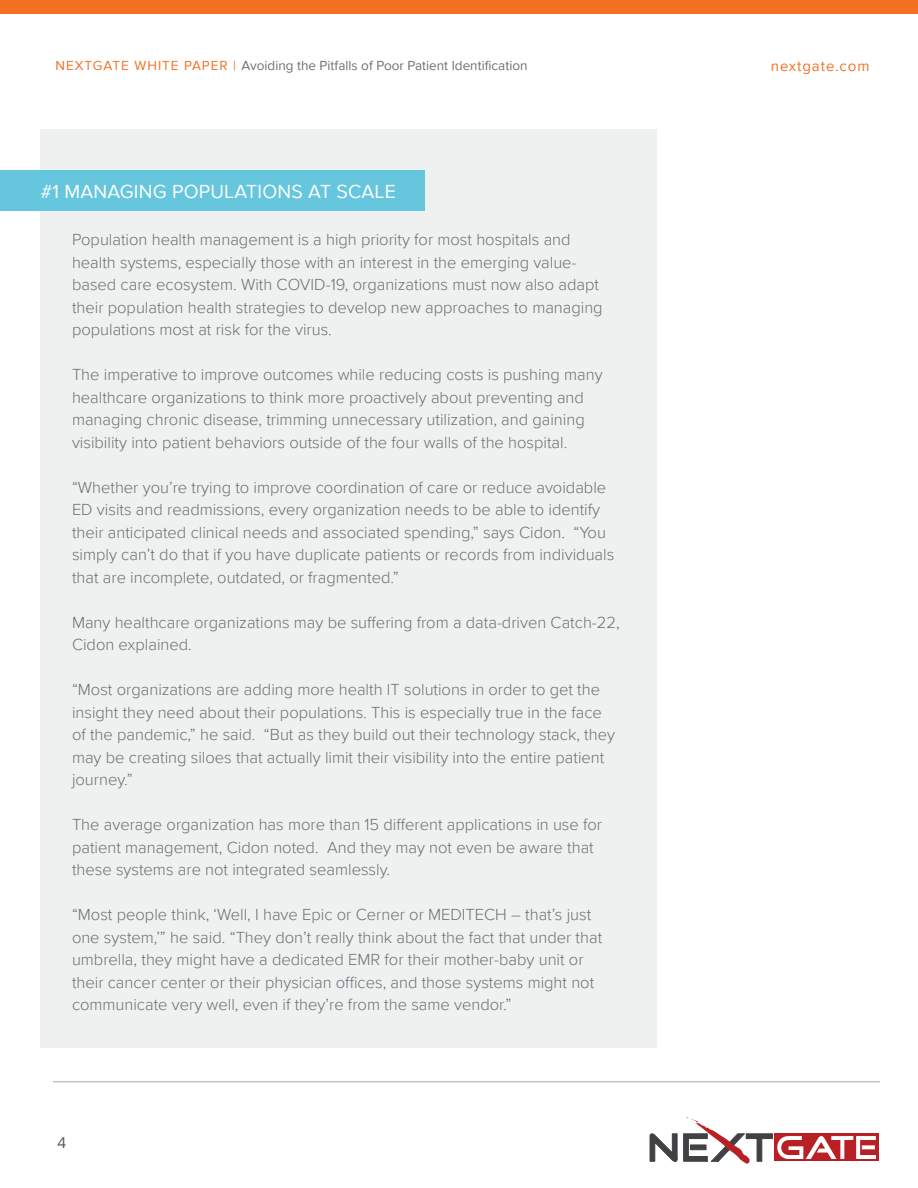
<style>
.page{position:relative;width:918px;height:1188px;background:#fff}
.page>*{position:absolute;margin:0;border:0;box-sizing:border-box;transform-origin:0 0}
.t1{font:19.5px "Proxima Nova";letter-spacing:.01em;color:#fff}
.t2{font:300 16.5px/22.5px "Proxima Nova";color:#6b6e74}
.t3{font:16.5px "Breuer Text";color:#58595b}
.t4{font:15px "Proxima Nova";letter-spacing:.06em;color:#f37021}
.t5{font:13.5px "Proxima Nova";color:#6b6e74}
.s1{color:#f37021}
</style>
<div class="page">
<div style="left:0;top:0;width:918px;height:14px;background:#f37021"></div>
<svg style="left:649px;top:1116px;width:227px;height:48px"></svg>
<hr style="left:53px;top:1081px;width:827px;height:1px;background:#a7a9ac">
<div style="left:40px;top:129px;width:617px;height:919px;background:#eff0f0"></div>
<div style="left:0;top:170px;width:425px;height:40px;background:#65c6de"></div>
<p class="t5" style="left:56px;top:55px;width:474px"><span class="s1">NEXTGATE WHITE PAPER |</span> Avoiding the Pitfalls of Poor Patient Identification</p>
<p class="t1" style="left:41px;top:177px;width:356px">#1 MANAGING POPULATIONS AT SCALE</p>
<p class="t2" style="left:72px;top:228px;width:532px">Population health management is a high priority for most hospitals and health systems, especially those with an interest in the emerging value&shy;based care ecosystem. With COVID-19, organizations must now also adapt their population health strategies to develop new approaches to managing populations most at risk for the virus.</p>
<p class="t2" style="left:72px;top:363px;width:532px">The imperative to improve outcomes while reducing costs is pushing many healthcare organizations to think more proactively about preventing and managing chronic disease, trimming unnecessary utilization, and gaining visibility into patient behaviors outside of the four walls of the hospital.</p>
<p class="t2" style="left:72px;top:475px;width:544px">“Whether you’re trying to improve coordination of care or reduce avoidable ED visits and readmissions, every organization needs to be able to identify their anticipated clinical needs and associated spending,” says Cidon. “You simply can’t do that if you have duplicate patients or records from individuals that are incomplete, outdated, or fragmented.”</p>
<p class="t2" style="left:72px;top:610px;width:549px">Many healthcare organizations may be suffering from a data-driven Catch-22,<br>Cidon explained.</p>
<p class="t2" style="left:72px;top:678px;width:544px">“Most organizations are adding more health IT solutions in order to get the insight they need about their populations. This is especially true in the face of the pandemic,” he said. “But as they build out their technology stack, they may be creating siloes that actually limit their visibility into the entire patient journey.”</p>
<p class="t2" style="left:72px;top:813px;width:532px">The average organization has more than 15 different applications in use for patient management, Cidon noted. And they may not even be aware that these systems are not integrated seamlessly.</p>
<p class="t2" style="left:72px;top:903px;width:532px">“Most people think, ‘Well, I have Epic or Cerner or MEDITECH – that’s just one system,’” he said. “They don’t really think about the fact that under that umbrella, they might have a dedicated EMR for their mother-baby unit or their cancer center or their physician offices, and those systems might not communicate very well, even if they’re from the same vendor.”</p>
<p class="t3" style="left:57px;top:1134px;width:11px">4</p>
<p class="t4" style="left:771px;top:55px;width:100px">nextgate.com</p>
</div>
